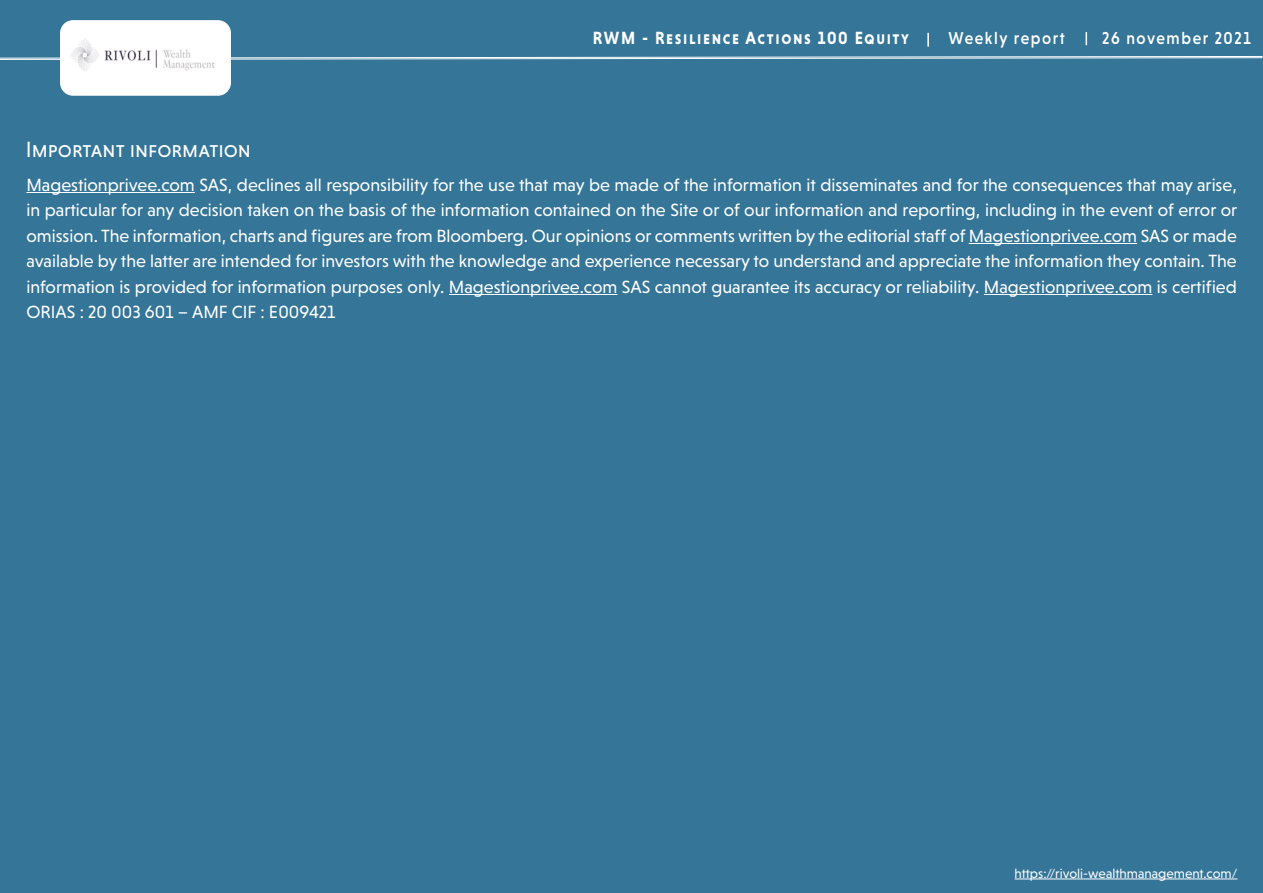
<style>
.page{position:relative;width:1263px;height:893px;background:#fff}
.page>*{position:absolute;margin:0;border:0;box-sizing:border-box;transform-origin:0 0}
.t1{font:22.5px "Niveau Grotesk Regular Small Caps";color:#fff}
.t2{font:18px/25.5px "Niveau Grotesk";color:#fff;text-align:justify}
.t3{font:18px "Niveau Grotesk Bold Small Caps";letter-spacing:.1em;color:#fff;scale:.9 1}
.t4{font:500 17.55px "Niveau Grotesk";letter-spacing:.1em;color:#fff;scale:.9 1}
.t5{font:13.5px "Niveau Grotesk";color:#fff}
</style>
<div class="page">
<div style="left:0;top:0;width:1262px;height:893px;background:#347598"></div>
<svg style="left:0;top:56px;width:1263px;height:4px"></svg>
<svg style="left:1085px;top:32px;width:2px;height:13px"></svg>
<div style="left:60px;top:20px;width:171px;height:76px;background:#fff;border:1px solid #fff;border-radius:12px"></div>
<img style="left:71px;top:39px;width:144px;height:32px">
<svg style="left:927px;top:33px;width:2px;height:14px"></svg>
<hr style="left:1014px;top:879px;width:223px;height:1px;background:#fff">
<hr style="left:26px;top:192px;width:169px;height:1px;background:#fff">
<hr style="left:969px;top:243px;width:168px;height:1px;background:#fff">
<hr style="left:449px;top:294px;width:168px;height:1px;background:#fff">
<hr style="left:984px;top:294px;width:168px;height:1px;background:#fff">
<p class="t1" style="left:26px;top:137px;width:227px">Important information</p>
<p class="t3" style="left:593px;top:28px;width:353px">RWM - Resilience Actions 100 Equity</p>
<p class="t4" style="left:948px;top:28px;width:131px">Weekly report</p>
<p class="t4" style="left:1102px;top:28px;width:167px">26 november 2021</p>
<p class="t2" style="left:26px;top:172px;width:1212px">Magestionprivee.com SAS, declines all responsibility for the use that may be made of the information it disseminates and for the consequences that may arise, in particular for any decision taken on the basis of the information contained on the Site or of our information and reporting, including in the event of error or omission. The information, charts and figures are from Bloomberg. Our opinions or comments written by the editorial staff of Magestionprivee.com SAS or made available by the latter are intended for investors with the knowledge and experience necessary to understand and appreciate the information they contain. The information is provided for information purposes only. Magestionprivee.com SAS cannot guarantee its accuracy or reliability. Magestionprivee.com is certified ORIAS : 20 003 601 – AMF CIF : E009421</p>
<p class="t5" style="left:1014px;top:865px;width:224px">https://rivoli-wealthmanagement.com/</p>
</div>
